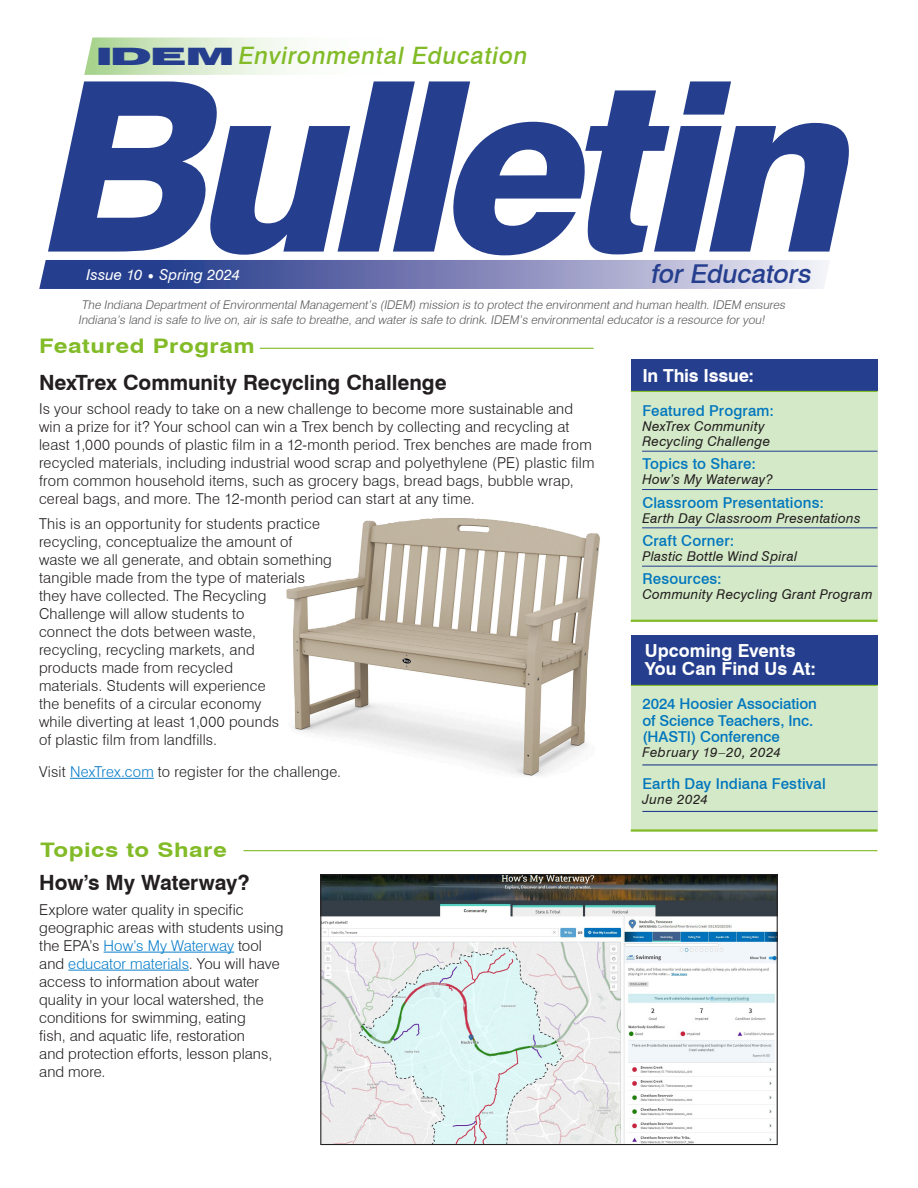
<style>
.page{position:relative;width:918px;height:1188px;background:#fff}
.page>*{position:absolute;margin:0;border:0;box-sizing:border-box;transform-origin:0 0}
.t1{font:italic 800 236.55px "Swiss 721 BT";color:#253f8e}
.t2{font:italic 500 25.95px "Swiss 721 BT";color:#253f8e}
.t3{font:italic 500 24px "Swiss 721 BT";color:#82bb27}
.No_Spacing{font:700 21px "Swiss 721 BT";letter-spacing:-.005em;color:#231f20}
.t4{font:700 20.1px "Swiss 721 BT";letter-spacing:.025em;color:#82bb27;scale:1.2 1}
.t5{font:700 18px/18.8px "Swiss 721 BT";color:#fff}
.t6{font:300 15px/18px "Swiss 721 BT";letter-spacing:.01em;color:#231f20}
.t7{font:500 15px/16.5px "Swiss 721 BT";letter-spacing:.01em;color:#0076be}
.t8{font:italic 15px "Swiss 721 BT";letter-spacing:.005em;color:#fff}
.t9{font:italic 13.5px/15px "Swiss 721 BT";letter-spacing:.02em;color:#231f20}
.t10{font:italic 300 12px/14.4px "Swiss 721 BT";color:#57585a}
.s1{font-weight:900;font-style:normal;font-stretch:expanded;color:#253f8e}
.s2{color:#0a7eca}
</style>
<div class="page">
<svg style="left:84px;top:38px;width:210px;height:37px;background:#d7eacb"></svg>
<svg style="left:39px;top:260px;width:791px;height:29px;background:#7b84b7"></svg>
<hr style="left:260px;top:348px;width:334px;height:1px;background:#82bb27">
<div style="left:631px;top:674px;width:247px;height:157px;background:#d4e9c7"></div>
<div style="left:631px;top:635px;width:247px;height:50px;background:#253f8e"></div>
<hr style="left:631px;top:829px;width:247px;height:3px;background:#82bb27">
<hr style="left:642px;top:811px;width:236px;height:1px;background:#253f8e">
<hr style="left:642px;top:764px;width:236px;height:1px;background:#253f8e">
<hr style="left:631px;top:685px;width:247px;height:1px;background:#82bb27">
<div style="left:631px;top:379px;width:247px;height:242px;background:#d4e9c7"></div>
<div style="left:631px;top:359px;width:247px;height:32px;background:#253f8e"></div>
<hr style="left:631px;top:391px;width:247px;height:1px;background:#82bb27">
<hr style="left:631px;top:620px;width:247px;height:2px;background:#82bb27">
<hr style="left:642px;top:451px;width:236px;height:1px;background:#253f8e">
<hr style="left:642px;top:489px;width:236px;height:1px;background:#253f8e">
<hr style="left:642px;top:527px;width:236px;height:1px;background:#253f8e">
<hr style="left:642px;top:566px;width:236px;height:1px;background:#253f8e">
<img style="left:286px;top:518px;width:314px;height:258px">
<hr style="left:70px;top:778px;width:84px;height:1px;background:#0a7eca">
<hr style="left:244px;top:850px;width:634px;height:1px;background:#82bb27">
<hr style="left:104px;top:952px;width:130px;height:1px;background:#0a7eca">
<hr style="left:68px;top:970px;width:121px;height:1px;background:#0a7eca">
<img style="left:322px;top:876px;width:454px;height:267px">
<div style="left:320px;top:874px;width:458px;height:271px;border:1px solid #231f20"></div>
<h3 class="t3" style="left:96px;top:41px;width:437px"><span class="s1">IDE M</span> Environmental Education</h3>
<h1 class="t1" style="left:31px;top:24px;width:873px">Bulletin</h1>
<p class="t8" style="left:87px;top:265px;width:155px">Issue 10 • Spring 2024</p>
<h2 class="t2" style="left:650px;top:258px;width:167px">for Educators</h2>
<p class="t10" style="left:78px;top:298px;width:711px">The Indiana DepartmentofEnvironmentalManagement’s (IDEM)mission is to protectthe environmentand human health.IDEM ensures<br>Indiana’s land is safe to live on,airis safe to breathe,and wateris safe to drink.IDEM’s environmentaleducatoris a resource foryou!</p>
<p class="t4" style="left:39px;top:333px;width:181px">Featured Program</p>
<p class="No_Spacing" style="left:39px;top:370px;width:409px">NexTrex Community Recycling Challenge</p>
<p class="t6" style="left:39px;top:400px;width:557px">Is your school ready to take on a new challenge to become more sustainable and win a prize for it? Your school can win a Trex bench by collecting and recycling at least 1,000 pounds of plastic film in a 12-month period. Trex benches are made from recycled materials, including industrial wood scrap and polyethylene (PE) plastic film from common household items, such as grocery bags, bread bags, bubble wrap, cereal bags, and more. The 12-month period can start at any time.</p>
<p class="t6" style="left:39px;top:515px;width:294px">This is an opportunity for students practice recycling, conceptualize the amount of waste we all generate, and obtain something tangible made from the type of materials they have collected. The Recycling Challenge will allow students to<br>connect the dots between waste,<br>recycling, recycling markets, and<br>products made from recycled<br>materials. Students will experience<br>the benefits of a circular economy<br>while diverting at least 1,000 pounds<br>of plastic film from landfills.</p>
<p class="t6" style="left:39px;top:762px;width:304px">Visit <span class="s2">NexTrex.com</span> to register for the challenge.</p>
<p class="t4" style="left:40px;top:837px;width:157px">Topics to Share</p>
<p class="No_Spacing" style="left:39px;top:870px;width:212px">How’s My Waterway?</p>
<p class="t6" style="left:39px;top:900px;width:246px">Explore water quality in specific geographic areas with students using the EPA’s <span class="s2">How’s My Waterway</span> tool and <span class="s2">educator materials</span>. You will have access to information about water quality in your local watershed, the conditions for swimming, eating<br>fish, and aquatic life, restoration<br>and protection efforts, lesson plans, and more.</p>
<p class="t5" style="left:642px;top:366px;width:113px">In This Issue:</p>
<p class="t7" style="left:642px;top:402px;width:133px">Featured Program:</p>
<p class="t9" style="left:642px;top:418px;width:130px">NexTrex Community<br>Recycling Challenge</p>
<p class="t7" style="left:642px;top:456px;width:115px">Topics to Share:</p>
<p class="t9" style="left:642px;top:472px;width:132px">How’s My Waterway?</p>
<p class="t7" style="left:642px;top:494px;width:183px">Classroom Presentations:</p>
<p class="t9" style="left:642px;top:510px;width:220px">Earth Day Classroom Presentations</p>
<p class="t7" style="left:642px;top:532px;width:93px">Craft Corner:</p>
<p class="t9" style="left:642px;top:548px;width:156px">Plastic Bottle Wind Spiral</p>
<p class="t7" style="left:642px;top:570px;width:81px">Resources:</p>
<p class="t9" style="left:642px;top:586px;width:232px">Community Recycling Grant Program</p>
<p class="t5" style="left:645px;top:641px;width:173px">Upcoming Events<br>You Can Find Us At:</p>
<p class="t7" style="left:642px;top:696px;width:176px">2024 Hoosier Association of Science Teachers, Inc. (HASTI) Conference</p>
<p class="t9" style="left:642px;top:745px;width:140px">February 19–20, 2024</p>
<p class="t7" style="left:642px;top:775px;width:185px">Earth Day Indiana Festival</p>
<p class="t9" style="left:642px;top:791px;width:67px">June 2024</p>
</div>
